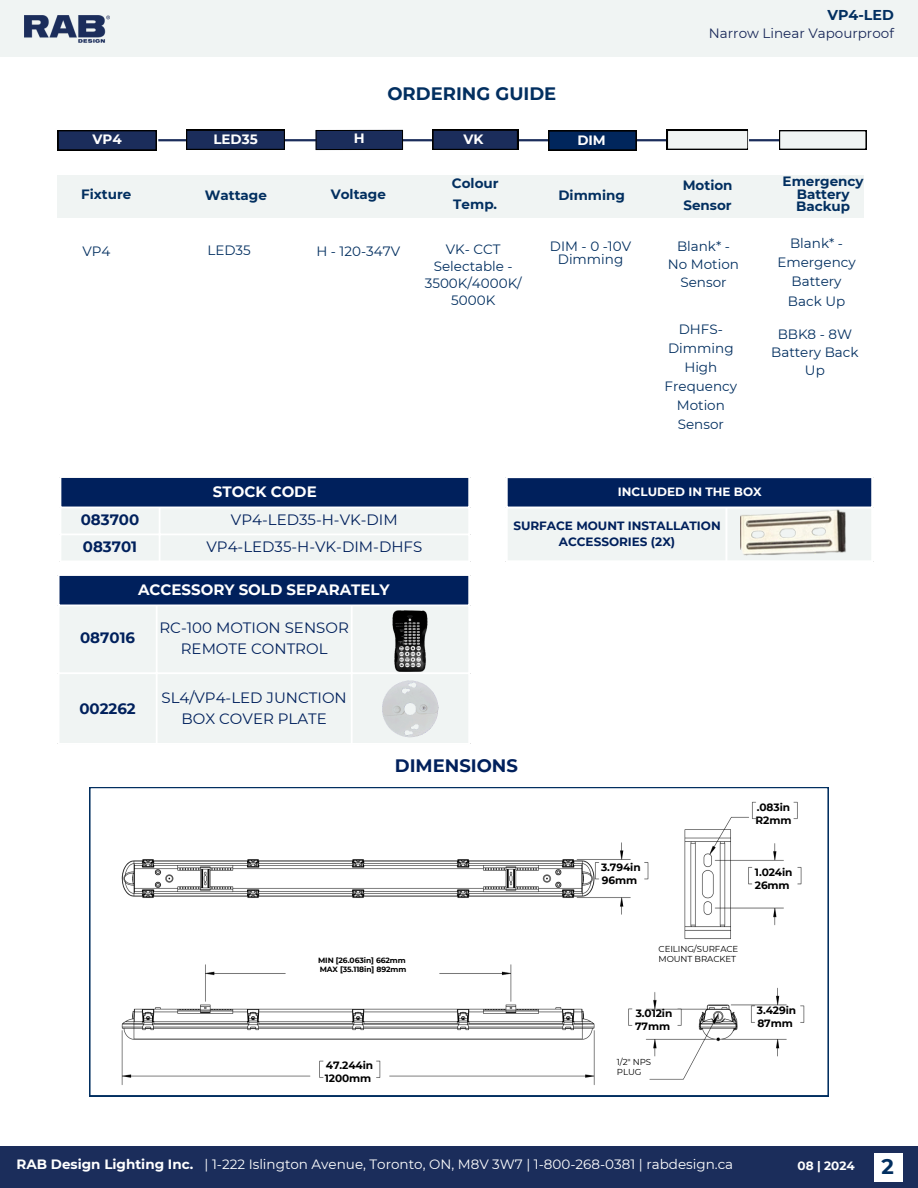
<style>
.page{position:relative;width:918px;height:1188px;background:#fff}
.page>*{position:absolute;margin:0;border:0;box-sizing:border-box;transform-origin:0 0}
.t1{font:700 21px "Montserrat";color:#022f60}
.t2{font:700 18px "Montserrat";color:#022f60}
.t3{font:700 18px "Montserrat";color:#00205c}
.t4{font:15px/20.2px "Montserrat";color:#00205c;text-align:center}
.t5{font:700 15px "Montserrat";color:#fff}
.t6{font:700 15px "Montserrat";color:#00205c}
.t7{font:700 14.25px "Montserrat";color:#022f60}
.t8{font:13.5px/19.2px "Montserrat";color:#022f60;text-align:center}
.t9{font:700 13.5px/12.3px "Montserrat";color:#022f60}
.t10{font:13.5px "Montserrat";color:#fff}
.t11{font:700 13.5px "Montserrat";color:#fff}
.t12{font:13.5px "Montserrat";color:#182758}
.t13{font:700 12px/16px "Montserrat";color:#00205c;text-align:center}
.t14{font:700 12px "Montserrat";color:#fff}
.t15{font:700 10.5px/12.3px "Montserrat";letter-spacing:-.01em;color:#000}
.t16{font:8.7px/10.1px "Montserrat";letter-spacing:-.01em;color:#000}
.t17{font:700 7.5px "Montserrat";letter-spacing:-.01em;color:#000}
</style>
<div class="page">
<div style="left:0;top:0;width:918px;height:57px;background:#f0f4f3"></div>
<div style="left:0;top:1146px;width:918px;height:42px;background:#1b2d5b"></div>
<div style="left:875px;top:1153px;width:28px;height:28px;background:#fff"></div>
<img style="left:24px;top:16px;width:86px;height:27px">
<div style="left:506px;top:477px;width:367px;height:31px;background:#00205c"></div>
<div style="left:508px;top:509px;width:363px;height:51px;background:#f0f4f3"></div>
<hr style="left:506px;top:478px;width:2px;height:82px;background:#fff">
<hr style="left:725px;top:509px;width:2px;height:51px;background:#fff">
<hr style="left:871px;top:478px;width:2px;height:82px;background:#fff">
<hr style="left:506px;top:476px;width:367px;height:2px;background:#fff">
<hr style="left:506px;top:507px;width:367px;height:2px;background:#fff">
<div style="left:60px;top:477px;width:409px;height:31px;background:#00205c"></div>
<div style="left:62px;top:508px;width:406px;height:52px;background:#f0f4f3"></div>
<hr style="left:60px;top:478px;width:1px;height:83px;background:#fff">
<hr style="left:159px;top:508px;width:2px;height:53px;background:#fff">
<hr style="left:468px;top:478px;width:2px;height:83px;background:#fff">
<hr style="left:60px;top:476px;width:410px;height:2px;background:#fff">
<hr style="left:60px;top:507px;width:410px;height:1px;background:#fff">
<hr style="left:60px;top:534px;width:410px;height:1px;background:#fff">
<hr style="left:158px;top:139px;width:649px;height:2px;background:#1b2d5b">
<svg style="left:667px;top:130px;width:81px;height:20px"></svg>
<div style="left:548px;top:131px;width:89px;height:19px;background:#000"></div>
<svg style="left:549px;top:131px;width:87px;height:19px;background:#002254"></svg>
<svg style="left:433px;top:130px;width:85px;height:20px;background:#17274f"></svg>
<div style="left:779px;top:130px;width:88px;height:20px;background:#000"></div>
<svg style="left:780px;top:131px;width:86px;height:18px;background:#e4e8e7"></svg>
<svg style="left:58px;top:130px;width:99px;height:20px;background:#17274f"></svg>
<svg style="left:315px;top:130px;width:88px;height:20px;background:#182851"></svg>
<div style="left:58px;top:175px;width:806px;height:42px;background:#f0f4f3"></div>
<svg style="left:186px;top:130px;width:99px;height:20px;background:#17274f"></svg>
<img style="left:740px;top:506px;width:114px;height:54px">
<svg style="left:89px;top:787px;width:740px;height:309px"></svg>
<img style="left:117px;top:798px;width:691px;height:291px">
<div style="left:58px;top:575px;width:411px;height:31px;background:#00205c"></div>
<div style="left:60px;top:606px;width:408px;height:137px;background:#f0f4f3"></div>
<hr style="left:58px;top:576px;width:2px;height:167px;background:#fff">
<hr style="left:156px;top:606px;width:2px;height:137px;background:#fff">
<hr style="left:351px;top:606px;width:2px;height:137px;background:#fff">
<hr style="left:468px;top:576px;width:2px;height:167px;background:#fff">
<hr style="left:58px;top:574px;width:412px;height:2px;background:#fff">
<hr style="left:58px;top:605px;width:412px;height:1px;background:#fff">
<hr style="left:58px;top:672px;width:412px;height:2px;background:#fff">
<img style="left:381px;top:678px;width:60px;height:62px">
<img style="left:389px;top:607px;width:43px;height:64px">
<h5 class="t7" style="left:827px;top:6px;width:68px">VP4-LED</h5>
<h5 class="t2" style="left:387px;top:82px;width:170px">ORDERING GUIDE</h5>
<h5 class="t11" style="left:93px;top:131px;width:31px">VP4</h5>
<h4 class="t11" style="left:354px;top:130px;width:12px">H</h4>
<h4 class="t11" style="left:463px;top:131px;width:22px">VK</h4>
<h4 class="t11" style="left:577px;top:132px;width:30px">DIM</h4>
<p class="t11" style="left:213px;top:130px;width:46px">LED35</p>
<h5 class="t12" style="left:709px;top:25px;width:187px">Narrow Linear Vapourproof</h5>
<p class="t9" style="left:81px;top:188px;width:52px">Fixture</p>
<p class="t9" style="left:205px;top:189px;width:64px">Wattage</p>
<p class="t9" style="left:331px;top:188px;width:57px">Voltage</p>
<p class="t9" style="left:452px;top:172px;width:48px;line-height:21.3px">Colour<br>Temp.</p>
<p class="t9" style="left:558px;top:189px;width:68px">Dimming</p>
<p class="t9" style="left:683px;top:176px;width:51px;line-height:19.2px">Motion<br>Sensor</p>
<p class="t9" style="left:783px;top:175px;width:82px;text-align:center">Emergency<br>Battery<br>Backup</p>
<h6 class="t8" style="left:82px;top:241px;width:30px">VP4</h6>
<h6 class="t8" style="left:207px;top:240px;width:45px">LED35</h6>
<h6 class="t8" style="left:316px;top:241px;width:85px">H - 120-347V</h6>
<h6 class="t8" style="left:425px;top:241px;width:99px;line-height:16.8px">VK- CCT<br>Selectable -<br>3500K/4000K/<br>5000K</h6>
<h6 class="t8" style="left:550px;top:239px;width:83px;line-height:13.5px">DIM - 0 -10V<br>Dimming</h6>
<h6 class="t8" style="left:668px;top:237px;width:73px;line-height:18px">Blank* -<br>No Motion<br>Sensor</h6>
<p class="t8" style="left:665px;top:319px;width:74px">DHFS-<br>Dimming<br>High<br>Frequency<br>Motion<br>Sensor</p>
<p class="t8" style="left:777px;top:234px;width:80px">Blank* -<br>Emergency<br>Battery<br>Back Up</p>
<p class="t8" style="left:771px;top:326px;width:89px;line-height:18px">BBK8 - 8W<br>Battery Back<br>Up</p>
<h1 class="t5" style="left:213px;top:483px;width:105px">STOCK CODE</h1>
<h3 class="t6" style="left:81px;top:511px;width:60px">083700</h3>
<p class="t4" style="left:231px;top:510px;width:168px">VP4-LED35-H-VK-DIM</p>
<h3 class="t6" style="left:83px;top:538px;width:56px">083701</h3>
<h3 class="t4" style="left:206px;top:537px;width:217px">VP4-LED35-H-VK-DIM-DHFS</h3>
<p class="t5" style="left:138px;top:581px;width:253px">ACCESSORY SOLD SEPARATELY</p>
<p class="t6" style="left:80px;top:629px;width:56px">087016</p>
<p class="t4" style="left:159px;top:618px;width:191px">RC-100 MOTION SENSOR<br>REMOTE CONTROL</p>
<h5 class="t6" style="left:79px;top:699px;width:58px">002262</h5>
<h6 class="t4" style="left:162px;top:688px;width:187px">SL4/VP4-LED JUNCTION<br>BOX COVER PLATE</h6>
<h3 class="t14" style="left:618px;top:485px;width:145px">INCLUDED IN THE BOX</h3>
<h6 class="t13" style="left:513px;top:517px;width:209px">SURFACE MOUNT INSTALLATION<br>ACCESSORIES (2X)</h6>
<p class="t3" style="left:395px;top:754px;width:125px">DIMENSIONS</p>
<h2 class="t17" style="left:318px;top:956px;width:89px">MIN [26.063in] 662mm</h2>
<p class="t17" style="left:320px;top:964px;width:88px">MAX [35.118in] 892mm</p>
<h1 class="t15" style="left:325px;top:1059px;width:50px">47.244in<br>1200mm</h1>
<p class="t15" style="left:601px;top:862px;width:41px">3.794in<br>96mm</p>
<p class="t15" style="left:756px;top:801px;width:37px">.083in<br>R2mm</p>
<p class="t15" style="left:755px;top:866px;width:39px">1.024in<br>26mm</p>
<p class="t16" style="left:659px;top:943px;width:81px">CEILING/SURFACE<br>MOUNT BRACKET</p>
<p class="t15" style="left:635px;top:1007px;width:39px">3.012in<br>77mm</p>
<p class="t16" style="left:617px;top:1057px;width:36px">1/2" NPS<br>PLUG</p>
<p class="t15" style="left:757px;top:1004px;width:41px">3.429in<br>87mm</p>
<h3 class="t11" style="left:17px;top:1156px;width:178px">RAB Design Lighting Inc.</h3>
<h5 class="t10" style="left:205px;top:1156px;width:530px">| 1-222 Islington Avenue, Toronto, ON, M8V 3W7 | 1-800-268-0381 | rabdesign.ca</h5>
<h5 class="t14" style="left:798px;top:1159px;width:59px">08 | 2024</h5>
<h5 class="t1" style="left:882px;top:1154px;width:14px">2</h5>
</div>
